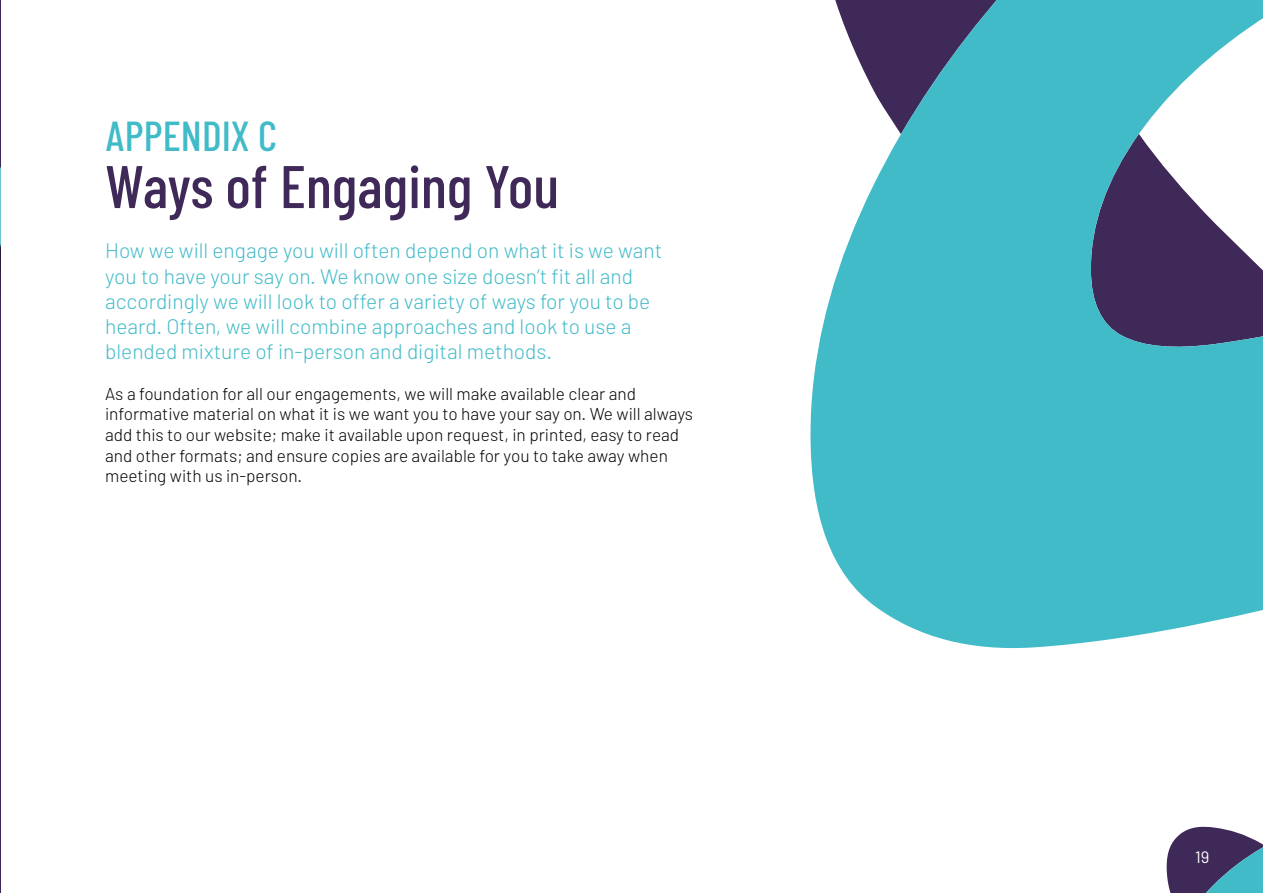
<style>
.page{position:relative;width:1263px;height:893px;background:#fff}
.page>*{position:absolute;margin:0;border:0;box-sizing:border-box;transform-origin:0 0}
.t1{font:500 60px "Barlow Condensed";color:#3f2958}
.t2{font:500 42px "Barlow Condensed";color:#42bbc8}
.t3{font:300 21px/25.2px "Barlow";color:#42bbc8}
.t4{font:300 17.25px/20.7px "Barlow";color:#000}
.t5{font:16.5px "Barlow";color:#fff}
</style>
<div class="page">
<svg style="left:1167px;top:826px;width:96px;height:67px;background:#556284"></svg>
<svg style="left:810px;top:0;width:453px;height:649px;fill:#42bbc8"></svg>
<hr style="left:0;top:0;width:1px;height:893px;background:#000;opacity:.2">
<h2 class="t2" style="left:105px;top:110px;width:174px">APPENDIX C</h2>
<h1 class="t1" style="left:105px;top:149px;width:456px">Ways of Engaging You</h1>
<p class="t3" style="left:105px;top:238px;width:559px">How we will engage you will often depend on what it is we want you to have your say on. We know one size doesn’t fit all and accordingly we will look to offer a variety of ways for you to be heard. Often, we will combine approaches and look to use a blended mixture of in-person and digital methods.</p>
<p class="t4" style="left:105px;top:382px;width:589px">As a foundation for all our engagements, we will make available clear and informative material on what it is we want you to have your say on. We will always add this to our website; make it available upon request, in printed, easy to read and other formats; and ensure copies are available for you to take away when meeting with us in-person.</p>
<p class="t5" style="left:1195px;top:847px;width:16px">19</p>
</div>
